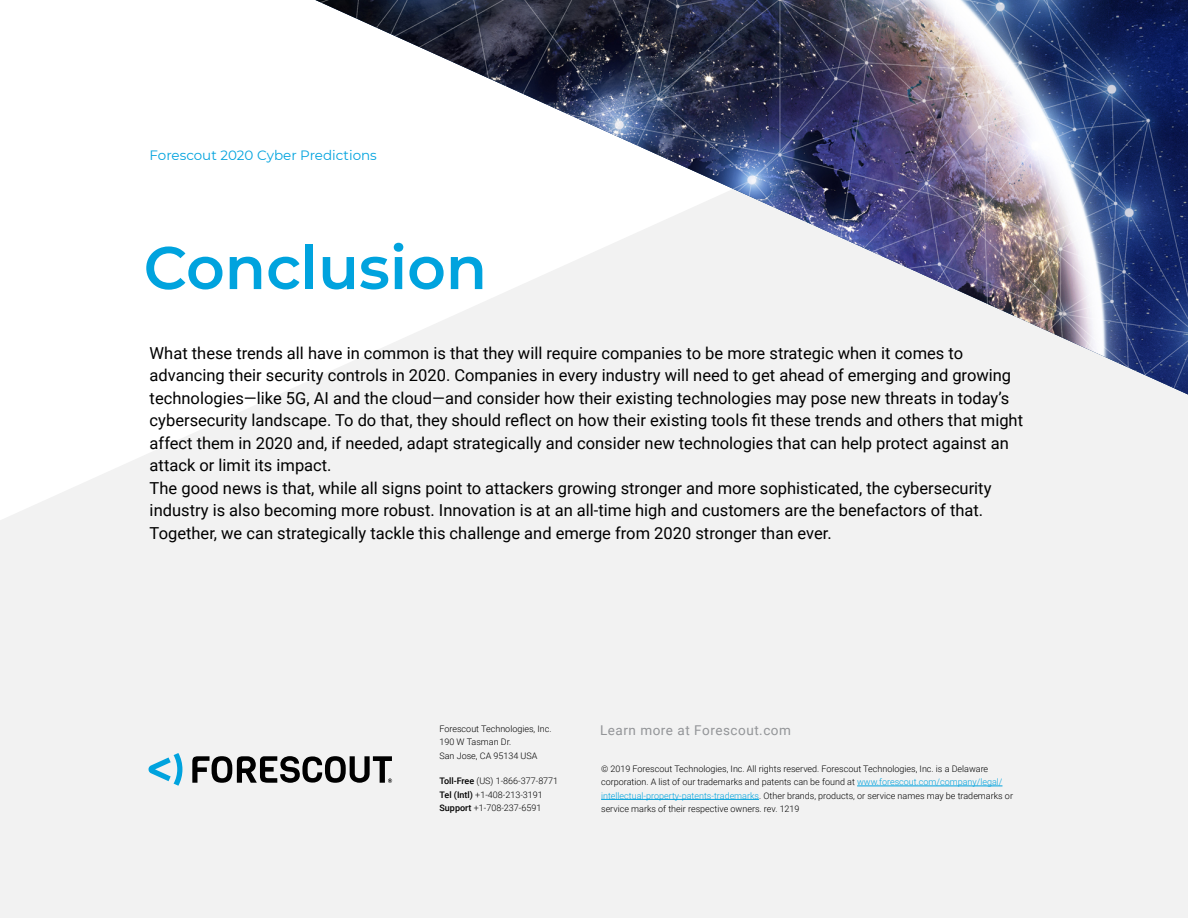
<style>
.page{position:relative;width:1188px;height:918px;background:#fff}
.page>*{position:absolute;margin:0;border:0;box-sizing:border-box;transform-origin:0 0}
.t1{font:600 60px "Montserrat";color:#00a3de}
.t2{font:16.5px/22.5px "Roboto";color:#000}
.t3{font:13.5px "Montserrat";color:#00a3de}
.t4{font:13.5px "Roboto";letter-spacing:.04em;color:#939598}
.t5{font:300 9px/13.5px "Roboto";color:#000}
.s1{font-weight:500}
.s2{color:#00a3de}
</style>
<div class="page">
<div style="left:0;top:378px;width:1188px;height:540px;background:#f2f2f2"></div>
<hr style="left:857px;top:786px;width:145px;height:1px;background:#00a3de">
<hr style="left:601px;top:799px;width:158px;height:1px;background:#00a3de">
<svg style="left:148px;top:753px;width:34px;height:33px"></svg>
<svg style="left:192px;top:756px;width:200px;height:27px"></svg>
<img style="left:315px;top:0;width:873px;height:395px">
<p class="t3" style="left:150px;top:146px;width:229px">Forescout 2020 Cyber Predictions</p>
<h1 class="t1" style="left:144px;top:225px;width:345px">Conclusion</h1>
<p class="t2" style="left:150px;top:341px;width:875px">What these trends all have in common is that they will require companies to be more strategic when it comes to advancing their security controls in 2020. Companies in every industry will need to get ahead of emerging and growing technologies—like 5G, AI and the cloud—and consider how their existing technologies may pose new threats in today’s cybersecurity landscape. To do that, they should reflect on how their existing tools fit these trends and others that might affect them in 2020 and, if needed, adapt strategically and consider new technologies that can help protect against an attack or limit its impact.<br>The good news is that, while all signs point to attackers growing stronger and more sophisticated, the cybersecurity industry is also becoming more robust. Innovation is at an all-time high and customers are the benefactors of that.<br>Together, we can strategically tackle this challenge and emerge from 2020 stronger than ever.</p>
<p class="t5" style="left:440px;top:722px;width:114px">Forescout Technologies, Inc.<br>190 W Tasman Dr.<br>San Jose, CA 95134 USA</p>
<p class="t5" style="left:440px;top:774px;width:120px"><span class="s1">Toll-Free</span> (US) 1-866-377-8771<br><span class="s1">Tel (Intl)</span> +1-408-213-3191<br><span class="s1">Support</span> +1-708-237-6591</p>
<p class="t4" style="left:600px;top:721px;width:193px">Learn more at Forescout.com</p>
<p class="t5" style="left:601px;top:761px;width:413px">© 2019 Forescout Technologies, Inc. All rights reserved. Forescout Technologies, Inc. is a Delaware corporation. A list of our trademarks and patents can be found at <span class="s2">www.forescout.com/company/legal/ intellectual-property-patents-trademarks</span>. Other brands, products, or service names may be trademarks or service marks of their respective owners. rev. 1219</p>
</div>
